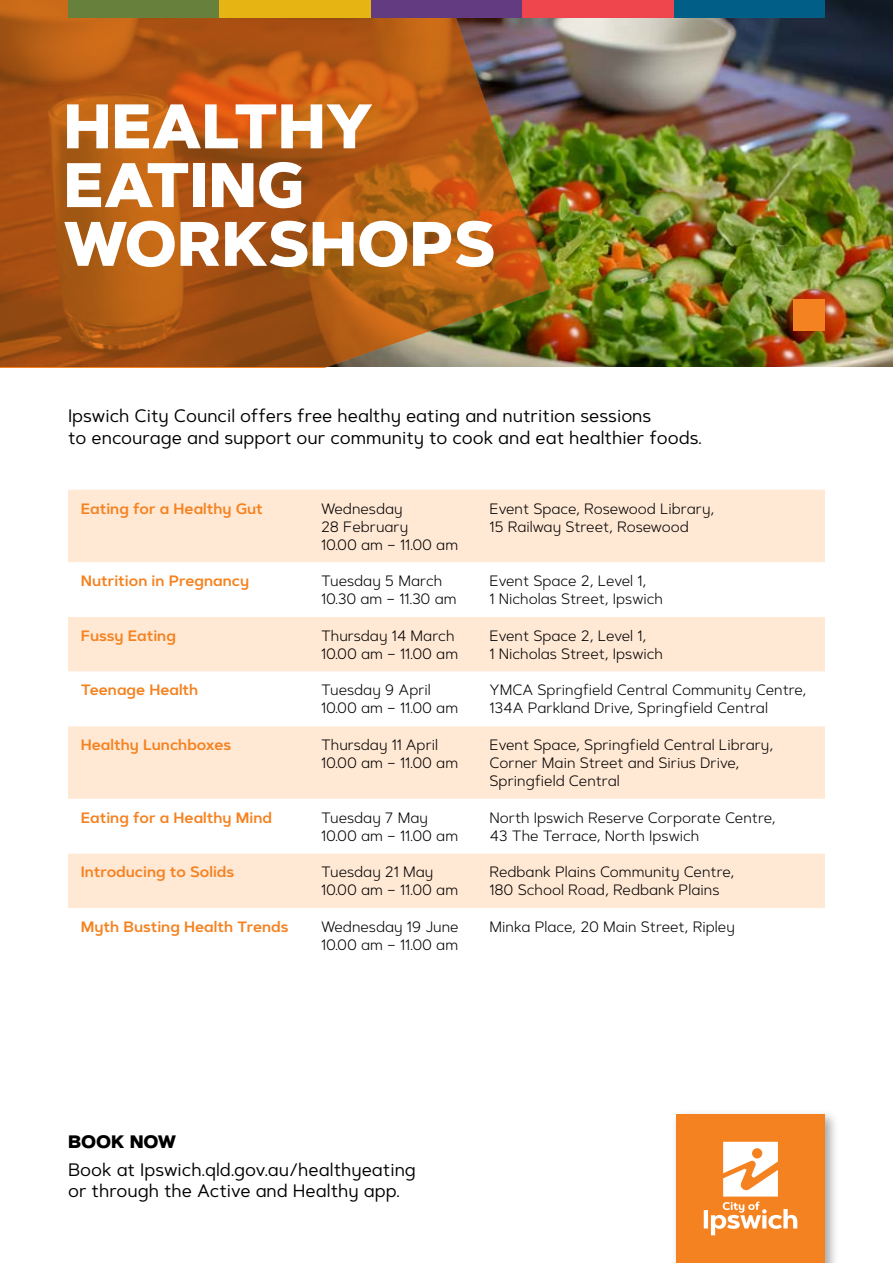
<style>
.page{position:relative;width:893px;height:1263px;background:#fff}
.page>*{position:absolute;margin:0;border:0;box-sizing:border-box;transform-origin:0 0}
.t1{font:800 62.7px/58.8px "Artegra Sans Alt";color:#fff}
.t2{font:18px/21.6px "Artegra Sans Alt";color:#000}
.t3{font:800 18px "Artegra Sans Alt";color:#000}
.t4{font:300 15px/18px "Artegra Sans Alt";color:#000}
.t5{font:600 15px "Artegra Sans Alt";color:#f58220}
</style>
<div class="page">
<img style="left:551px;top:0;width:342px;height:366px">
<svg style="left:0;top:0;width:551px;height:368px;background:#a95b19"></svg>
<div style="left:68px;top:490px;width:757px;height:72px;background:#ffe8d4"></div>
<svg style="left:68px;top:617px;width:757px;height:291px;fill:#ffe8d4"></svg>
<div style="left:674px;top:0;width:151px;height:17px;background:#005e87"></div>
<div style="left:68px;top:0;width:151px;height:17px;background:#67803b"></div>
<div style="left:371px;top:0;width:151px;height:17px;background:#633b81"></div>
<div style="left:219px;top:0;width:152px;height:17px;background:#e7b513"></div>
<div style="left:522px;top:0;width:152px;height:17px;background:#ef454d"></div>
<div style="left:671px;top:1109px;width:168px;height:154px;background:#000;opacity:.35"></div>
<div style="left:676px;top:1114px;width:149px;height:149px;background:#f58220"></div>
<svg style="left:704px;top:1142px;width:93px;height:93px"></svg>
<div style="left:794px;top:299px;width:31px;height:31px;background:#f58220"></div>
<h1 class="t1" style="left:64px;top:97px;width:433px">HEALTHY<br>EATING<br>WORKSHOPS</h1>
<p class="t2" style="left:68px;top:405px;width:635px">Ipswich City Council offers free healthy eating and nutrition sessions<br>to encourage and support our community to cook and eat healthier foods.</p>
<p class="t5" style="left:81px;top:497px;width:184px">Eating for a Healthy Gut</p>
<p class="t4" style="left:321px;top:499px;width:139px">Wednesday<br>28 February<br>10.00 am – 11.00 am</p>
<p class="t4" style="left:489px;top:499px;width:226px">Event Space, Rosewood Library,<br>15 Railway Street, Rosewood</p>
<p class="t5" style="left:81px;top:570px;width:170px">Nutrition in Pregnancy</p>
<p class="t4" style="left:321px;top:572px;width:137px">Tuesday 5 March<br>10.30 am – 11.30 am</p>
<p class="t4" style="left:489px;top:572px;width:175px">Event Space 2, Level 1,<br>1 Nicholas Street, Ipswich</p>
<p class="t5" style="left:81px;top:625px;width:97px">Fussy Eating</p>
<p class="t4" style="left:321px;top:626px;width:139px">Thursday 14 March<br>10.00 am – 11.00 am</p>
<p class="t4" style="left:489px;top:626px;width:175px">Event Space 2, Level 1,<br>1 Nicholas Street, Ipswich</p>
<p class="t5" style="left:81px;top:679px;width:119px">Teenage Health</p>
<p class="t4" style="left:321px;top:681px;width:139px">Tuesday 9 April<br>10.00 am – 11.00 am</p>
<p class="t4" style="left:489px;top:681px;width:318px">YMCA Springfield Central Community Centre,<br>134A Parkland Drive, Springfield Central</p>
<p class="t5" style="left:81px;top:734px;width:152px">Healthy Lunchboxes</p>
<p class="t4" style="left:321px;top:735px;width:139px">Thursday 11 April<br>10.00 am – 11.00 am</p>
<p class="t4" style="left:489px;top:735px;width:285px">Event Space, Springfield Central Library,<br>Corner Main Street and Sirius Drive,<br>Springfield Central</p>
<p class="t5" style="left:81px;top:806px;width:193px">Eating for a Healthy Mind</p>
<p class="t4" style="left:321px;top:808px;width:139px">Tuesday 7 May<br>10.00 am – 11.00 am</p>
<p class="t4" style="left:489px;top:808px;width:288px">North Ipswich Reserve Corporate Centre,<br>43 The Terrace, North Ipswich</p>
<p class="t5" style="left:81px;top:861px;width:155px">Introducing to Solids</p>
<p class="t4" style="left:321px;top:863px;width:139px">Tuesday 21 May<br>10.00 am – 11.00 am</p>
<p class="t4" style="left:489px;top:863px;width:246px">Redbank Plains Community Centre,<br>180 School Road, Redbank Plains</p>
<p class="t5" style="left:81px;top:916px;width:209px">Myth Busting Health Trends</p>
<p class="t4" style="left:321px;top:917px;width:139px">Wednesday 19 June<br>10.00 am – 11.00 am</p>
<p class="t4" style="left:489px;top:917px;width:247px">Minka Place, 20 Main Street, Ripley</p>
<p class="t3" style="left:68px;top:1128px;width:110px">BOOK NOW</p>
<p class="t2" style="left:68px;top:1158px;width:349px;line-height:21px">Book at Ipswich.qld.gov.au/healthyeating or through the Active and Healthy app.</p>
</div>
